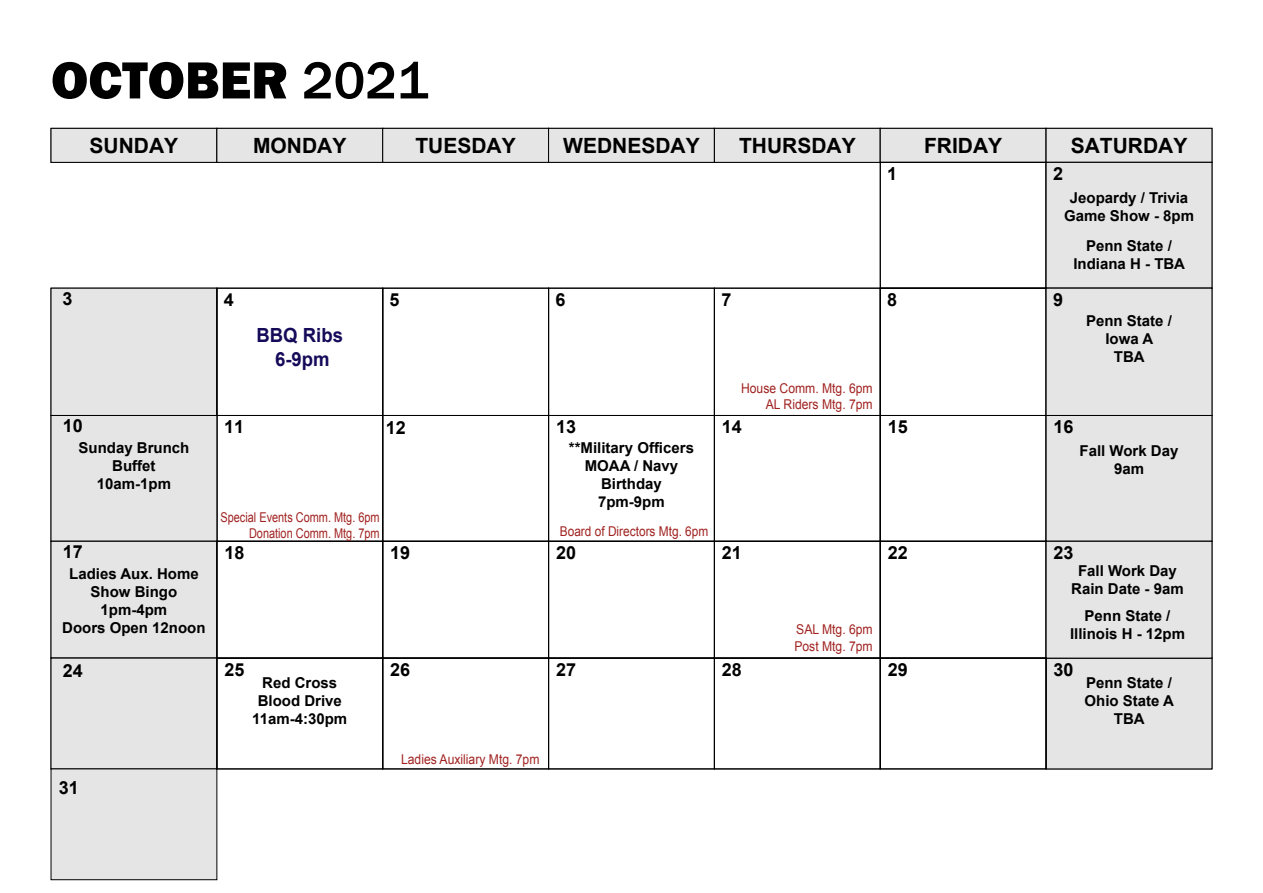
<style>
.page{position:relative;width:1263px;height:893px;background:#fff}
.page>*{position:absolute;margin:0;border:0;box-sizing:border-box;transform-origin:0 0}
.t1{font:800 54px "Franklin Gothic";color:#000}
.t2{font:700 21px "Arial";color:#000}
.t3{font:700 19.5px/23.4px "Arial";color:#150a59;text-align:center;scale:.95 1}
.t4{font:700 18px "Arial";color:#000}
.t5{font:700 15px/18px "Arial";color:#000;text-align:center}
.t6{font:13.5px/16.5px "Arial";color:#a02220;scale:.9 1}
.t7{font:13.5px/16.5px "Arial";color:#a02220;text-align:right;scale:.81 1}
.t8{font:13.5px "Arial";color:#a02220;scale:.88 1}
.s1{font-weight:500}
</style>
<div class="page">
<div style="left:216px;top:415px;width:167px;height:127px;border:1px solid #000"></div>
<div style="left:1046px;top:658px;width:166px;height:111px;background:#e5e5e5;border:1px solid #000"></div>
<div style="left:51px;top:128px;width:166px;height:35px;background:#e5e5e5;border:1px solid #000"></div>
<div style="left:216px;top:128px;width:167px;height:35px;background:#e5e5e5;border:1px solid #000"></div>
<div style="left:382px;top:128px;width:167px;height:35px;background:#e5e5e5;border:1px solid #000"></div>
<div style="left:548px;top:128px;width:167px;height:35px;background:#e5e5e5;border:1px solid #000"></div>
<div style="left:714px;top:128px;width:167px;height:35px;background:#e5e5e5;border:1px solid #000"></div>
<div style="left:880px;top:128px;width:166px;height:35px;background:#e5e5e5;border:1px solid #000"></div>
<div style="left:1046px;top:128px;width:166px;height:35px;background:#e5e5e5;border:1px solid #000"></div>
<div style="left:880px;top:162px;width:166px;height:127px;border:1px solid #000"></div>
<div style="left:1046px;top:162px;width:166px;height:127px;background:#e5e5e5;border:1px solid #000"></div>
<div style="left:51px;top:288px;width:166px;height:128px;background:#e5e5e5"></div>
<div style="left:216px;top:288px;width:167px;height:128px;border:1px solid #000"></div>
<div style="left:382px;top:288px;width:167px;height:128px;border:1px solid #000"></div>
<div style="left:548px;top:288px;width:167px;height:128px;border:1px solid #000"></div>
<div style="left:714px;top:288px;width:167px;height:128px;border:1px solid #000"></div>
<div style="left:880px;top:288px;width:166px;height:128px;border:1px solid #000"></div>
<div style="left:1046px;top:288px;width:166px;height:128px;background:#e5e5e5"></div>
<div style="left:51px;top:415px;width:166px;height:127px;background:#e5e5e5;border:1px solid #000"></div>
<div style="left:382px;top:415px;width:167px;height:127px;border:1px solid #000"></div>
<div style="left:548px;top:415px;width:167px;height:127px;border:1px solid #000"></div>
<div style="left:714px;top:415px;width:167px;height:127px;border:1px solid #000"></div>
<div style="left:880px;top:415px;width:166px;height:127px;border:1px solid #000"></div>
<div style="left:1046px;top:415px;width:166px;height:127px;background:#e5e5e5;border:1px solid #000"></div>
<div style="left:51px;top:541px;width:166px;height:117px;background:#e5e5e5;border:1px solid #000"></div>
<div style="left:216px;top:541px;width:167px;height:117px;border:1px solid #000"></div>
<div style="left:382px;top:541px;width:167px;height:117px;border:1px solid #000"></div>
<div style="left:548px;top:541px;width:167px;height:117px;border:1px solid #000"></div>
<div style="left:714px;top:541px;width:167px;height:117px;border:1px solid #000"></div>
<div style="left:880px;top:541px;width:166px;height:117px;border:1px solid #000"></div>
<div style="left:1046px;top:541px;width:166px;height:117px;background:#e5e5e5;border:1px solid #000"></div>
<div style="left:51px;top:658px;width:166px;height:111px;background:#e5e5e5"></div>
<div style="left:51px;top:768px;width:166px;height:112px;background:#e5e5e5;border:1px solid #000"></div>
<div style="left:216px;top:658px;width:167px;height:111px;border:1px solid #000"></div>
<div style="left:382px;top:658px;width:167px;height:111px;border:1px solid #000"></div>
<div style="left:548px;top:658px;width:167px;height:111px;border:1px solid #000"></div>
<div style="left:714px;top:658px;width:167px;height:111px;border:1px solid #000"></div>
<div style="left:880px;top:658px;width:166px;height:111px;border:1px solid #000"></div>
<h1 class="t1" style="left:51px;top:45px;width:379px">OCTOBER <span class="s1">2021</span></h1>
<h2 class="t2" style="left:90px;top:132px;width:90px">SUNDAY</h2>
<h2 class="t2" style="left:253px;top:132px;width:95px">MONDAY</h2>
<h2 class="t2" style="left:415px;top:132px;width:102px">TUESDAY</h2>
<h2 class="t2" style="left:563px;top:132px;width:138px">WEDNESDAY</h2>
<h2 class="t2" style="left:739px;top:132px;width:118px">THURSDAY</h2>
<h2 class="t2" style="left:924px;top:132px;width:80px">FRIDAY</h2>
<h2 class="t2" style="left:1071px;top:132px;width:118px">SATURDAY</h2>
<p class="t4" style="left:887px;top:162px;width:12px">1</p>
<p class="t4" style="left:1053px;top:162px;width:12px">2</p>
<p class="t5" style="left:1064px;top:189px;width:132px">Jeopardy / Trivia<br>Game Show - 8pm</p>
<p class="t5" style="left:1073px;top:237px;width:113px">Penn State /<br>Indiana H - TBA</p>
<p class="t4" style="left:62px;top:286px;width:12px">3</p>
<p class="t4" style="left:224px;top:288px;width:12px">4</p>
<p class="t4" style="left:390px;top:288px;width:12px">5</p>
<p class="t4" style="left:555px;top:288px;width:12px">6</p>
<p class="t4" style="left:721px;top:288px;width:12px">7</p>
<p class="t4" style="left:887px;top:288px;width:12px">8</p>
<p class="t4" style="left:1053px;top:288px;width:12px">9</p>
<h3 class="t3" style="left:257px;top:324px;width:93px">BBQ Ribs<br>6-9pm</h3>
<p class="t6" style="left:741px;top:380px;width:148px;text-align:right">House Comm. Mtg. 6pm<br>AL Riders Mtg. 7pm</p>
<p class="t4" style="left:63px;top:414px;width:22px">10</p>
<p class="t4" style="left:224px;top:415px;width:22px">11</p>
<p class="t4" style="left:386px;top:415px;width:22px">12</p>
<p class="t4" style="left:556px;top:415px;width:22px">13</p>
<p class="t4" style="left:722px;top:415px;width:22px">14</p>
<p class="t4" style="left:888px;top:415px;width:22px">15</p>
<p class="t4" style="left:1053px;top:415px;width:22px">16</p>
<p class="t5" style="left:1086px;top:312px;width:87px">Penn State /<br>Iowa A<br>TBA</p>
<p class="t5" style="left:79px;top:439px;width:112px">Sunday Brunch<br>Buffet<br>10am-1pm</p>
<p class="t7" style="left:220px;top:509px;width:198px">Special Events Comm. Mtg. 6pm<br>Donation Comm. Mtg. 7pm</p>
<p class="t5" style="left:569px;top:439px;width:127px">**Military Officers<br>MOAA / Navy<br>Birthday<br>7pm-9pm</p>
<p class="t8" style="left:560px;top:523px;width:170px">Board of Directors Mtg. 6pm</p>
<p class="t5" style="left:1079px;top:442px;width:100px">Fall Work Day<br>9am</p>
<p class="t4" style="left:63px;top:540px;width:22px">17</p>
<p class="t4" style="left:224px;top:541px;width:22px">18</p>
<p class="t4" style="left:390px;top:541px;width:22px">19</p>
<p class="t4" style="left:556px;top:541px;width:22px">20</p>
<p class="t4" style="left:722px;top:541px;width:22px">21</p>
<p class="t4" style="left:888px;top:541px;width:22px">22</p>
<p class="t4" style="left:1053px;top:541px;width:22px">23</p>
<p class="t5" style="left:62px;top:565px;width:145px">Ladies Aux. Home<br>Show Bingo<br>1pm-4pm<br>Doors Open 12noon</p>
<p class="t6" style="left:794px;top:621px;width:89px">SAL Mtg. 6pm<br>Post Mtg. 7pm</p>
<p class="t5" style="left:1071px;top:562px;width:114px">Fall Work Day<br>Rain Date - 9am</p>
<p class="t5" style="left:1070px;top:607px;width:117px">Penn State /<br>Illinois H - 12pm</p>
<p class="t4" style="left:63px;top:659px;width:22px">24</p>
<p class="t4" style="left:224px;top:657px;width:22px">25</p>
<p class="t4" style="left:390px;top:657px;width:22px">26</p>
<p class="t4" style="left:556px;top:657px;width:22px">27</p>
<p class="t4" style="left:722px;top:657px;width:22px">28</p>
<p class="t4" style="left:888px;top:657px;width:22px">29</p>
<p class="t4" style="left:1054px;top:657px;width:22px">30</p>
<p class="t5" style="left:252px;top:674px;width:97px">Red Cross<br>Blood Drive<br>11am-4:30pm</p>
<p class="t5" style="left:1084px;top:674px;width:91px">Penn State /<br>Ohio State A<br>TBA</p>
<p class="t4" style="left:59px;top:775px;width:22px">31</p>
<p class="t6" style="left:401px;top:751px;width:155px">Ladies Auxiliary Mtg. 7pm</p>
</div>
